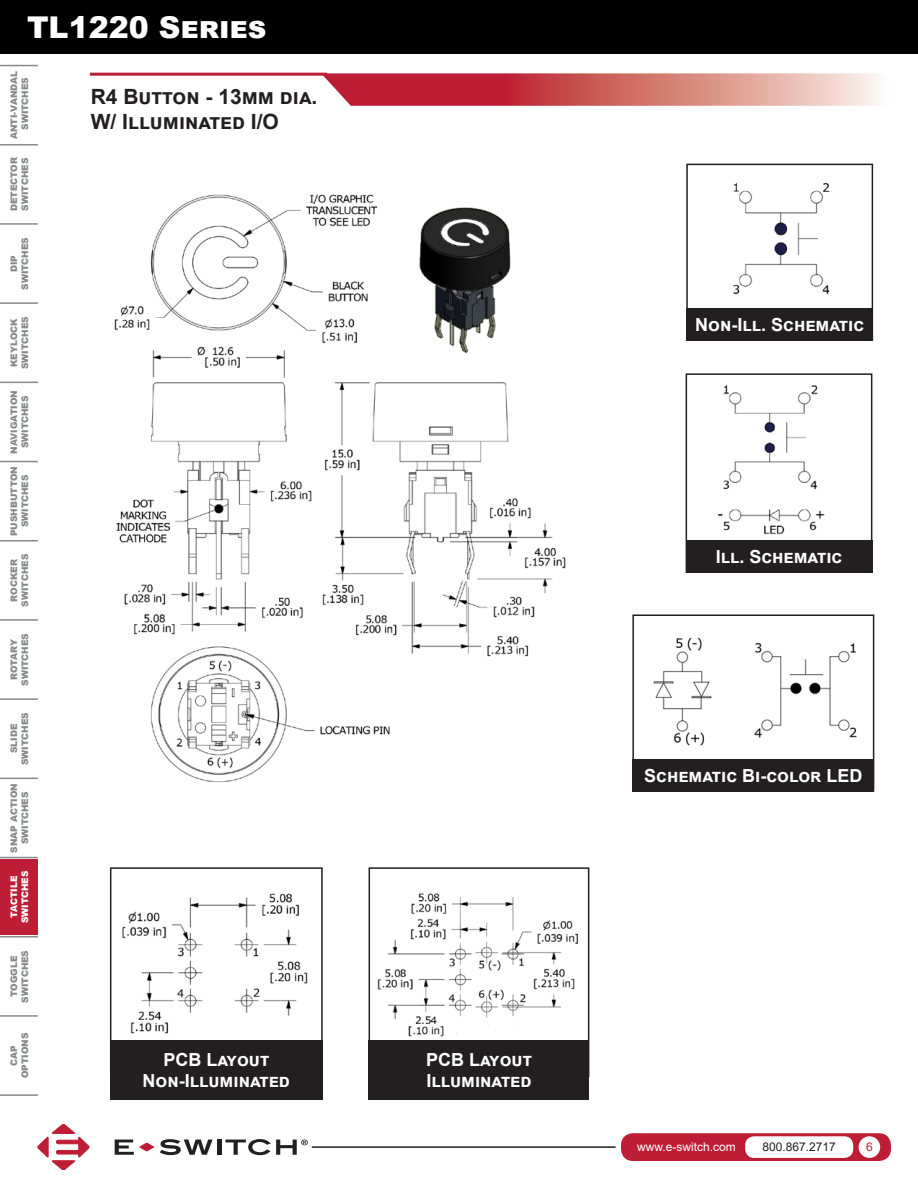
<style>
.page{position:relative;width:918px;height:1188px;background:#fff}
.page>*{position:absolute;margin:0;border:0;box-sizing:border-box;transform-origin:0 0}
.t1{font:900 30px "Arial";color:#fff}
.t2{font:700 21px/25.2px "Arial";color:#231f20}
.t3{font:700 18px "Arial";color:#fff}
.t4{font:12px "Arial";color:#fff}
.t5{font:12px "Arial";color:#231f20}
.t6{font:12px "Arial";color:#be1e35}
.t7{font:900 9px/10.8px "Arial";color:#86888b;text-align:center}
.t8{font:900 9px "Arial";color:#fff}
</style>
<div class="page">
<div style="left:621px;top:1133px;width:270px;height:28px;background:#be1e35;border-radius:12px"></div>
<div style="left:745px;top:1136px;width:108px;height:22px;background:#fff;border-radius:9px"></div>
<div style="left:859px;top:1136px;width:21px;height:22px;background:#fff;border-radius:50%"></div>
<hr style="left:312px;top:1146px;width:304px;height:2px;background:#231f20">
<hr style="left:0;top:144px;width:38px;height:1px;background:#86888b">
<hr style="left:0;top:65px;width:38px;height:1px;background:#86888b">
<hr style="left:0;top:223px;width:38px;height:2px;background:#86888b">
<hr style="left:0;top:302px;width:38px;height:2px;background:#86888b">
<hr style="left:0;top:382px;width:38px;height:1px;background:#86888b">
<hr style="left:0;top:461px;width:38px;height:1px;background:#86888b">
<hr style="left:0;top:540px;width:38px;height:1px;background:#86888b">
<hr style="left:0;top:619px;width:38px;height:2px;background:#86888b">
<hr style="left:0;top:698px;width:38px;height:2px;background:#86888b">
<hr style="left:0;top:778px;width:38px;height:1px;background:#86888b">
<hr style="left:0;top:857px;width:38px;height:1px;background:#86888b">
<hr style="left:0;top:936px;width:38px;height:1px;background:#86888b">
<hr style="left:0;top:1015px;width:38px;height:2px;background:#86888b">
<hr style="left:0;top:1094px;width:38px;height:2px;background:#86888b">
<div style="left:0;top:859px;width:38px;height:76px;background:#be1e35"></div>
<div style="left:0;top:0;width:918px;height:54px;background:#000"></div>
<svg style="left:115px;top:1140px;width:39px;height:15px"></svg>
<svg style="left:160px;top:1139px;width:53px;height:16px"></svg>
<hr style="left:217px;top:1140px;width:4px;height:15px;background:#231f20">
<svg style="left:225px;top:1139px;width:83px;height:16px"></svg>
<svg style="left:38px;top:1124px;width:51px;height:46px"></svg>
<img style="left:718px;top:384px;width:107px;height:151px">
<div style="left:686px;top:373px;width:186px;height:200px;border:2px solid #231f20"></div>
<div style="left:686px;top:540px;width:186px;height:33px;background:#231f20"></div>
<img style="left:377px;top:893px;width:201px;height:144px">
<div style="left:369px;top:867px;width:220px;height:210px;border:2px solid #231f20"></div>
<div style="left:369px;top:1040px;width:220px;height:60px;background:#231f20"></div>
<img style="left:733px;top:182px;width:97px;height:112px">
<div style="left:686px;top:164px;width:187px;height:177px;border:2px solid #231f20"></div>
<div style="left:686px;top:308px;width:187px;height:33px;background:#231f20"></div>
<img style="left:122px;top:893px;width:186px;height:141px">
<div style="left:110px;top:867px;width:213px;height:206px;border:2px solid #231f20"></div>
<div style="left:110px;top:1040px;width:213px;height:60px;background:#231f20"></div>
<img style="left:653px;top:637px;width:204px;height:109px">
<div style="left:632px;top:614px;width:242px;height:177px;border:2px solid #231f20"></div>
<div style="left:632px;top:759px;width:242px;height:32px;background:#231f20"></div>
<img style="left:114px;top:194px;width:452px;height:588px">
<svg style="left:323px;top:73px;width:556px;height:33px;background:#d36f72"></svg>
<hr style="left:90px;top:73px;width:237px;height:3px;background:#be1e35">
<p class="t1" style="left:27px;top:5px;width:241px">TL1220 Series</p>
<p class="t7" style="left:8px;top:139px;width:70px;rotate:-90deg">ANTI-VANDAL<br>SWITCHES</p>
<p class="t7" style="left:8px;top:211px;width:56px;text-align:left;rotate:-90deg">DETECTOR<br>SWITCHES</p>
<p class="t7" style="left:8px;top:290px;width:54px;rotate:-90deg">DIP<br>SWITCHES</p>
<p class="t7" style="left:8px;top:369px;width:54px;text-align:left;rotate:-90deg">KEYLOCK<br>SWITCHES</p>
<p class="t7" style="left:8px;top:454px;width:65px;rotate:-90deg">NAVIGATION<br>SWITCHES</p>
<p class="t7" style="left:8px;top:536px;width:71px;rotate:-90deg">PUSHBUTTON<br>SWITCHES</p>
<p class="t7" style="left:8px;top:607px;width:54px;rotate:-90deg">ROCKER<br>SWITCHES</p>
<p class="t7" style="left:8px;top:686px;width:54px;rotate:-90deg">ROTARY<br>SWITCHES</p>
<p class="t7" style="left:8px;top:765px;width:54px;rotate:-90deg">SLIDE<br>SWITCHES</p>
<p class="t7" style="left:8px;top:853px;width:71px;rotate:-90deg">SNAP ACTION<br>SWITCHES</p>
<p class="t8" style="left:7px;top:918px;width:44px;rotate:-90deg">TACTILE</p>
<p class="t8" style="left:18px;top:923px;width:54px;rotate:-90deg">SWITCHES</p>
<p class="t7" style="left:8px;top:1003px;width:54px;rotate:-90deg">TOGGLE<br>SWITCHES</p>
<p class="t7" style="left:8px;top:1078px;width:47px;rotate:-90deg">CAP<br>OPTIONS</p>
<p class="t2" style="left:91px;top:84px;width:228px">R4 Button - 13mm dia.<br>W/ Illuminated I/O</p>
<p class="t3" style="left:163px;top:1047px;width:107px">PCB Layout</p>
<p class="t3" style="left:143px;top:1068px;width:149px">Non-Illuminated</p>
<p class="t3" style="left:695px;top:312px;width:170px">Non-Ill. Schematic</p>
<p class="t3" style="left:716px;top:544px;width:128px">Ill. Schematic</p>
<p class="t3" style="left:644px;top:763px;width:220px">Schematic Bi-color LED</p>
<p class="t3" style="left:426px;top:1047px;width:107px">PCB Layout</p>
<p class="t3" style="left:426px;top:1068px;width:107px">Illuminated</p>
<h3 class="t4" style="left:637px;top:1139px;width:100px">www.e-switch.com</h3>
<h3 class="t5" style="left:762px;top:1139px;width:75px">800.867.2717</h3>
<h3 class="t6" style="left:866px;top:1138px;width:8px">6</h3>
</div>
